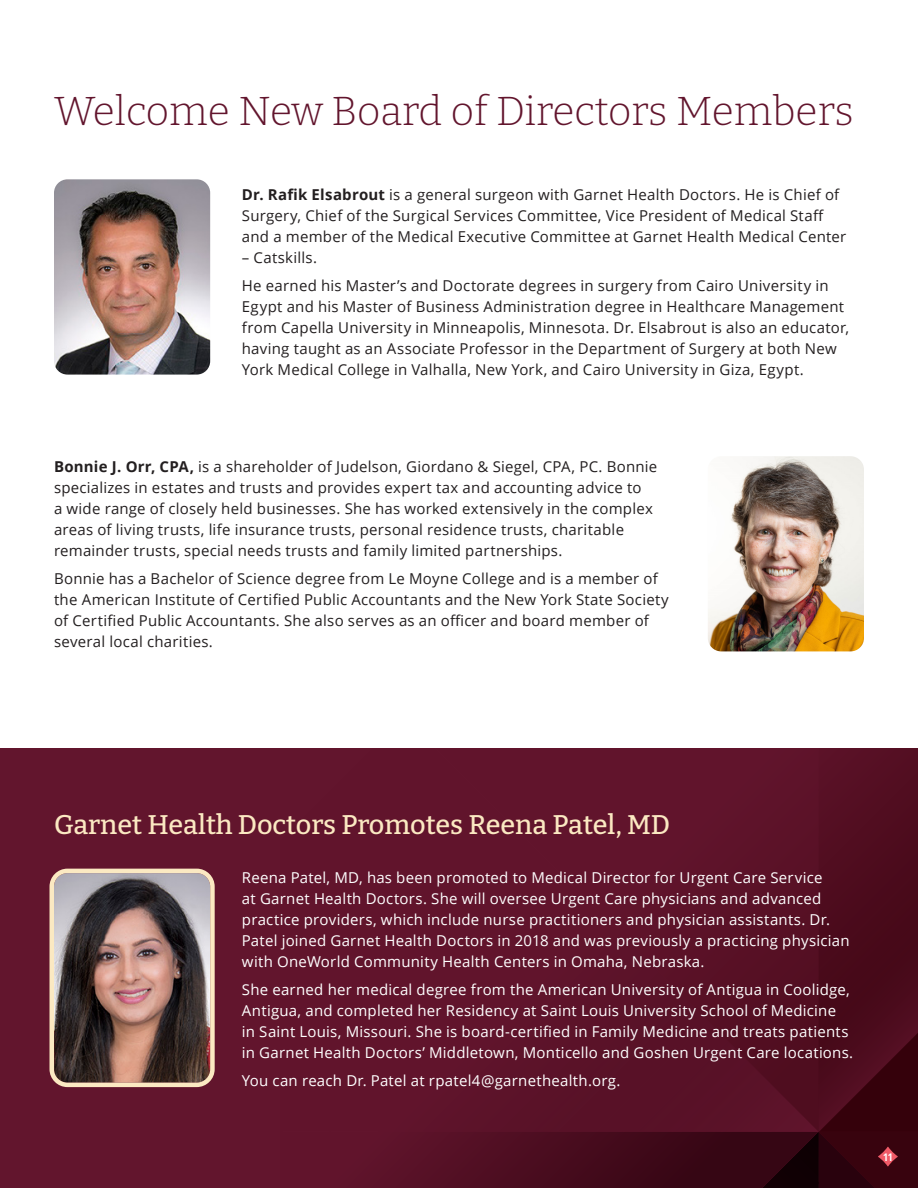
<style>
.page{position:relative;width:918px;height:1188px;background:#fff}
.page>*{position:absolute;margin:0;border:0;box-sizing:border-box;transform-origin:0 0}
.t1{font:100 40.5px "Bitter";color:#62152d}
.t2{font:100 27px "Bitter";color:#fbe9c2}
.t3{font:15px/21px "Open Sans";letter-spacing:.015em;color:#231f20}
.t4{font:15px/21px "Open Sans";letter-spacing:.015em;color:#fff}
.t5{font:700 condensed 10.5px "Open Sans";color:#fff}
.s1{font-weight:700}
</style>
<div class="page">
<div style="left:0;top:748px;width:918px;height:440px;background:#62152d"></div>
<img style="left:54px;top:179px;width:156px;height:196px">
<img style="left:55px;top:874px;width:155px;height:208px">
<div style="left:50px;top:869px;width:165px;height:218px;border:4px solid #fbe9c2;border-radius:16px"></div>
<img style="left:708px;top:456px;width:156px;height:195px">
<svg style="left:403px;top:748px;width:515px;height:440px"></svg>
<p class="t1" style="left:54px;top:85px;width:801px">Welcome New Board of Directors Members</p>
<p class="t3" style="left:242px;top:184px;width:606px"><span class="s1">Dr. Rafik Elsabrout</span> is a general surgeon with Garnet Health Doctors. He is Chief of<br>Surgery, Chief of the Surgical Services Committee, Vice President of Medical Staff and a member of the Medical Executive Committee at Garnet Health Medical Center</p>
<p class="t3" style="left:242px;top:247px;width:77px">– Catskills.</p>
<p class="t3" style="left:242px;top:274px;width:609px">He earned his Master’s and Doctorate degrees in surgery from Cairo University in Egypt and his Master of Business Administration degree in Healthcare Management from Capella University in Minneapolis, Minnesota. Dr. Elsabrout is also an educator, having taught as an Associate Professor in the Department of Surgery at both New York Medical College in Valhalla, New York, and Cairo University in Giza, Egypt.</p>
<p class="t3" style="left:54px;top:456px;width:605px"><span class="s1">Bonnie J. Orr, CPA,</span> is a shareholder of Judelson, Giordano &amp; Siegel, CPA, PC. Bonnie specializes in estates and trusts and provides expert tax and accounting advice to<br>a wide range of closely held businesses. She has worked extensively in the complex areas of living trusts, life insurance trusts, personal residence trusts, charitable remainder trusts, special needs trusts and family limited partnerships.</p>
<p class="t3" style="left:54px;top:568px;width:616px">Bonnie has a Bachelor of Science degree from Le Moyne College and is a member of the American Institute of Certified Public Accountants and the New York State Society of Certified Public Accountants. She also serves as an officer and board member of several local charities.</p>
<p class="t2" style="left:54px;top:808px;width:618px">Garnet Health Doctors Promotes Reena Patel, MD</p>
<p class="t4" style="left:242px;top:867px;width:609px">Reena Patel, MD, has been promoted to Medical Director for Urgent Care Service<br>at Garnet Health Doctors. She will oversee Urgent Care physicians and advanced practice providers, which include nurse practitioners and physician assistants. Dr.<br>Patel joined Garnet Health Doctors in 2018 and was previously a practicing physician with OneWorld Community Health Centers in Omaha, Nebraska.</p>
<p class="t4" style="left:242px;top:979px;width:613px">She earned her medical degree from the American University of Antigua in Coolidge, Antigua, and completed her Residency at Saint Louis University School of Medicine<br>in Saint Louis, Missouri. She is board-certified in Family Medicine and treats patients in Garnet Health Doctors’ Middletown, Monticello and Goshen Urgent Care locations.</p>
<p class="t4" style="left:242px;top:1069px;width:380px">You can reach Dr. Patel at rpatel4@garnethealth.org.</p>
<p class="t5" style="left:883px;top:1149px;width:11px">11</p>
</div>
